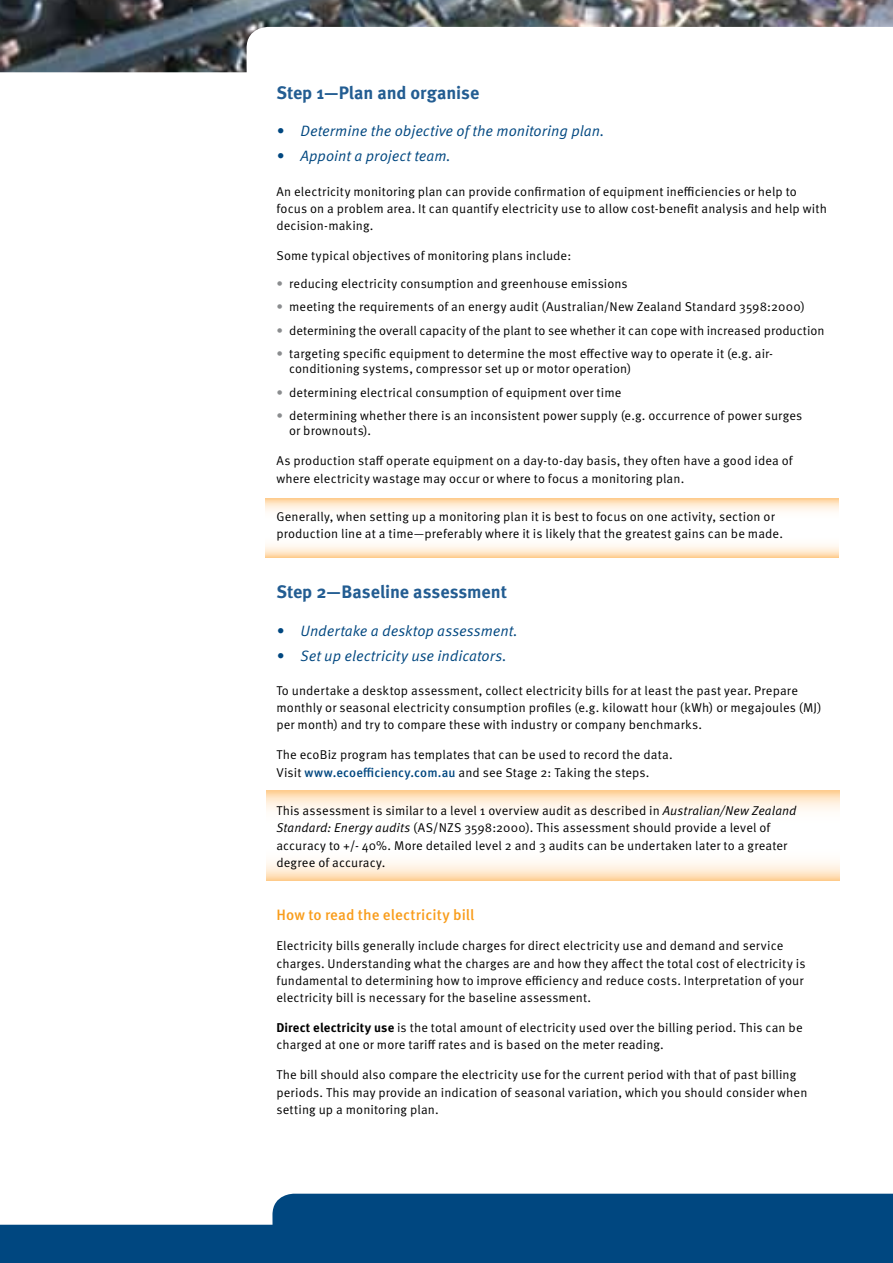
<style>
.page{position:relative;width:893px;height:1263px;background:#fff}
.page>*{position:absolute;margin:0;border:0;box-sizing:border-box;transform-origin:0 0}
.t1{font:700 18px "Meta OT";letter-spacing:-.005em;color:#235d92}
.t2{font:italic 15px "Meta OT";color:#004780}
.t3{font:500 15px "Meta OT";letter-spacing:.005em;color:#f99d1c}
.t4{font:12.75px/17.2px "Meta OT";letter-spacing:.01em;color:#000}
.s1{color:#8a8c8e}
.s2{font-weight:500;color:#004780}
.s3{font-style:italic}
.s4{font-weight:700}
</style>
<div class="page">
<svg style="left:0;top:1194px;width:893px;height:69px;background:#236091"></svg>
<img style="left:0;top:0;width:893px;height:72px">
<svg style="left:266px;top:791px;width:573px;height:89px"></svg>
<svg style="left:266px;top:499px;width:573px;height:58px"></svg>
<h1 class="t1" style="left:276px;top:81px;width:204px">Step 1—Plan and organise</h1>
<p class="t2" style="left:276px;top:122px;width:330px">• Determine the objective of the monitoring plan.</p>
<p class="t2" style="left:276px;top:147px;width:176px">• Appoint a project team.</p>
<p class="t4" style="left:276px;top:183px;width:552px">An electricity monitoring plan can provide confirmation of equipment inefficiencies or help to focus on a problem area. It can quantify electricity use to allow cost-benefit analysis and help with decision-making.</p>
<p class="t4" style="left:276px;top:247px;width:296px">Some typical objectives of monitoring plans include:</p>
<p class="t4" style="left:276px;top:275px;width:353px"><span class="s1">•</span> reducing electricity consumption and greenhouse emissions</p>
<p class="t4" style="left:276px;top:299px;width:530px"><span class="s1">•</span> meeting the requirements of an energy audit (Australian/New Zealand Standard 3598:2000)</p>
<p class="t4" style="left:276px;top:322px;width:550px"><span class="s1">•</span> determining the overall capacity of the plant to see whether it can cope with increased production</p>
<p class="t4" style="left:289px;top:347px;width:485px;line-height:15px;text-indent:-13px"><span class="s1">•</span> targeting specific equipment to determine the most effective way to operate it (e.g. air&shy;conditioning systems, compressor set up or motor operation)</p>
<p class="t4" style="left:276px;top:384px;width:347px"><span class="s1">•</span> determining electrical consumption of equipment over time</p>
<p class="t4" style="left:289px;top:409px;width:515px;line-height:15px;text-indent:-13px"><span class="s1">•</span> determining whether there is an inconsistent power supply (e.g. occurrence of power surges or brownouts).</p>
<p class="t4" style="left:276px;top:452px;width:518px">As production staff operate equipment on a day-to-day basis, they often have a good idea of where electricity wastage may occur or where to focus a monitoring plan.</p>
<p class="t4" style="left:276px;top:508px;width:508px">Generally, when setting up a monitoring plan it is best to focus on one activity, section or production line at a time—preferably where it is likely that the greatest gains can be made.</p>
<h1 class="t1" style="left:276px;top:580px;width:232px">Step 2—Baseline assessment</h1>
<p class="t2" style="left:276px;top:621px;width:243px">• Undertake a desktop assessment.</p>
<p class="t2" style="left:276px;top:646px;width:232px">• Set up electricity use indicators.</p>
<p class="t4" style="left:276px;top:682px;width:547px">To undertake a desktop assessment, collect electricity bills for at least the past year. Prepare monthly or seasonal electricity consumption profiles (e.g. kilowatt hour (kWh) or megajoules (MJ) per month) and try to compare these with industry or company benchmarks.</p>
<p class="t4" style="left:276px;top:746px;width:398px">The ecoBiz program has templates that can be used to record the data.<br>Visit <span class="s2">www.ecoefficiency.com.au</span> and see Stage 2: Taking the steps.</p>
<p class="t4" style="left:276px;top:802px;width:522px">This assessment is similar to a level 1 overview audit as described in <span class="s3">Australian/New Zealand Standard: Energy audits</span> (AS/NZS 3598:2000). This assessment should provide a level of accuracy to +/- 40%. More detailed level 2 and 3 audits can be undertaken later to a greater degree of accuracy.</p>
<p class="t3" style="left:276px;top:906px;width:199px">How to read the electricity bill</p>
<p class="t4" style="left:276px;top:937px;width:531px">Electricity bills generally include charges for direct electricity use and demand and service charges. Understanding what the charges are and how they affect the total cost of electricity is fundamental to determining how to improve efficiency and reduce costs. Interpretation of your electricity bill is necessary for the baseline assessment.</p>
<p class="t4" style="left:276px;top:1019px;width:528px"><span class="s4">Direct electricity use</span> is the total amount of electricity used over the billing period. This can be charged at one or more tariff rates and is based on the meter reading.</p>
<p class="t4" style="left:276px;top:1066px;width:533px">The bill should also compare the electricity use for the current period with that of past billing periods. This may provide an indication of seasonal variation, which you should consider when setting up a monitoring plan.</p>
</div>
